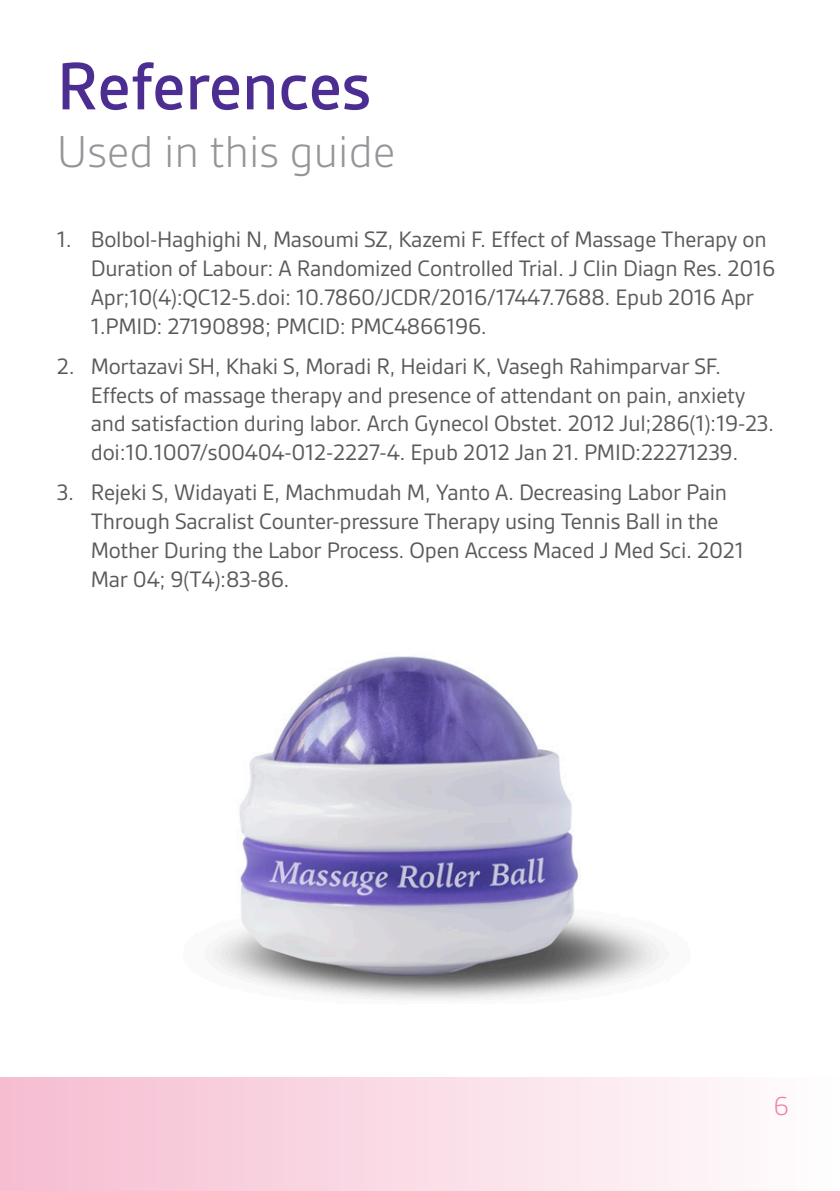
<style>
.page{position:relative;width:840px;height:1191px;background:#fff}
.page>*{position:absolute;margin:0;border:0;box-sizing:border-box;transform-origin:0 0}
.t1{font:500 72px "Gesta";color:#4c2e92}
.t2{font:300 48px "Gesta";color:#939598}
.t3{font:300 28px "Gesta";color:#ee81a8}
.t4{font:24px/28.8px "Gesta";letter-spacing:-.01em;color:#5a5a5d}
</style>
<div class="page">
<img style="left:213px;top:656px;width:446px;height:344px">
<div style="left:0;top:1077px;width:839px;height:114px;background:linear-gradient(to right,#f6bcd1,#fefefe)"></div>
<p class="t1" style="left:57px;top:45px;width:315px">References</p>
<p class="t2" style="left:57px;top:124px;width:340px">Used in this guide</p>
<p class="t4" style="left:91px;top:225px;width:685px;text-indent:-34px">1. Bolbol-Haghighi N, Masoumi SZ, Kazemi F. Effect of Massage Therapy on Duration of Labour: A Randomized Controlled Trial. J Clin Diagn Res. 2016<br>Apr;10(4):QC12-5.doi: 10.7860/JCDR/2016/17447.7688. Epub 2016 Apr 1.PMID: 27190898; PMCID: PMC4866196.</p>
<p class="t4" style="left:91px;top:351px;width:684px;text-indent:-34px">2. Mortazavi SH, Khaki S, Moradi R, Heidari K, Vasegh Rahimparvar SF.<br>Effects of massage therapy and presence of attendant on pain, anxiety and satisfaction during labor. Arch Gynecol Obstet. 2012 Jul;286(1):19-23. doi:10.1007/s00404-012-2227-4. Epub 2012 Jan 21. PMID:22271239.</p>
<p class="t4" style="left:91px;top:478px;width:654px;text-indent:-34px">3. Rejeki S, Widayati E, Machmudah M, Yanto A. Decreasing Labor Pain Through Sacralist Counter-pressure Therapy using Tennis Ball in the Mother During the Labor Process. Open Access Maced J Med Sci. 2021<br>Mar 04; 9(T4):83-86.</p>
<p class="t3" style="left:773px;top:1090px;width:17px">6</p>
</div>
